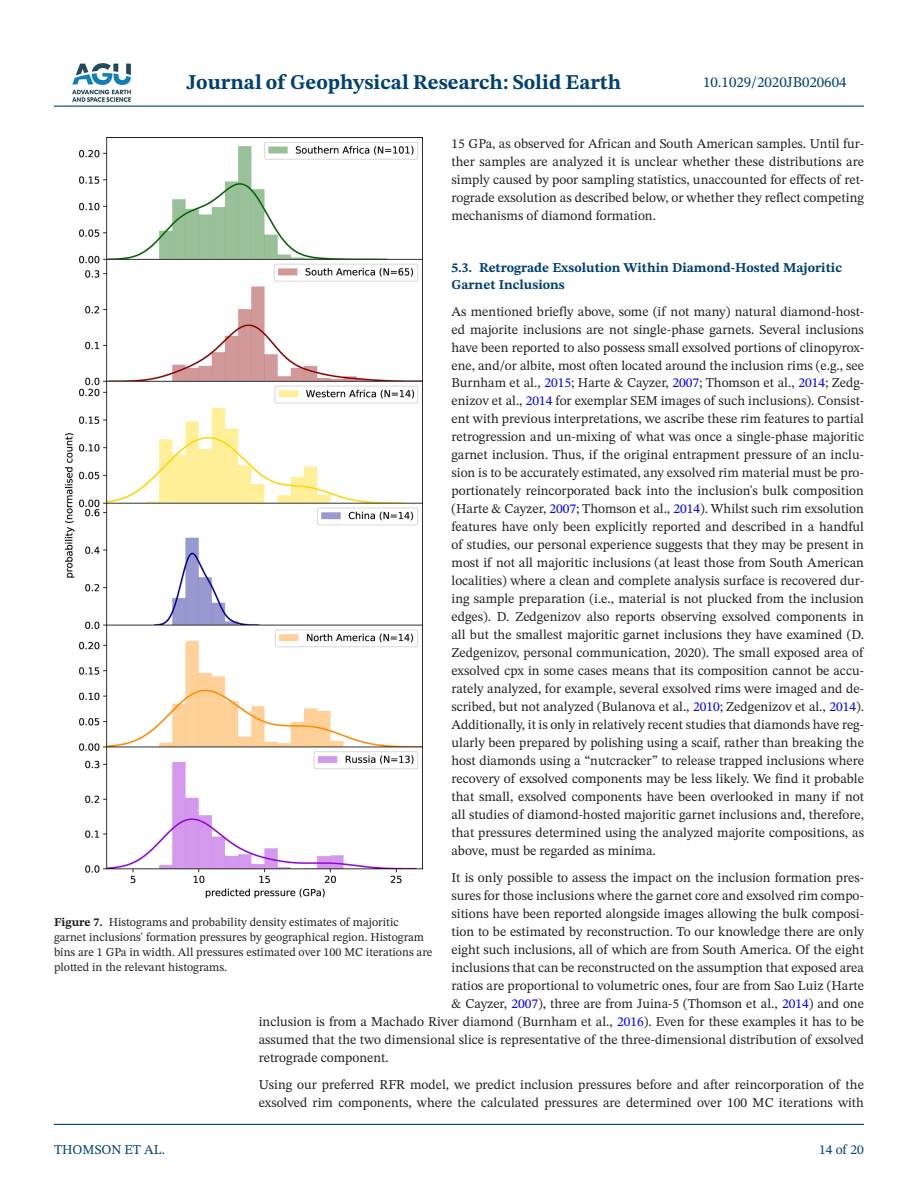
<style>
.page{position:relative;width:918px;height:1188px;background:#fff}
.page>*{position:absolute;margin:0;border:0;box-sizing:border-box;transform-origin:0 0}
.t1{font:700 21px "STIX Two Text";color:#004073}
.t2{font:15px "STIX Two Text";color:#004073}
.t3{font:13.5px/18px "STIX Two Text";color:#231f20;text-align:justify}
.t4{font:700 13.5px/16.5px "STIX Two Text";color:#004073}
.t5{font:13.5px "STIX Two Text";color:#004073}
.t6{font:12px/15px "STIX Two Text";color:#231f20}
.s1{color:#00f}
.s2{font-weight:700}
</style>
<div class="page">
<hr style="left:54px;top:106px;width:810px;height:1px;background:#004073">
<hr style="left:54px;top:1124px;width:810px;height:1px;background:#004073">
<img style="left:72px;top:63px;width:59px;height:39px">
<img style="left:65px;top:137px;width:357px;height:761px">
<h1 class="t1" style="left:187px;top:67px;width:436px">Journal of Geophysical Research: Solid Earth</h1>
<p class="t2" style="left:703px;top:72px;width:145px">10.1029/2020JB020604</p>
<p class="t3" style="left:452px;top:134px;width:414px">15 GPa, as observed for African and South American samples. Until fur&shy;ther samples are analyzed it is unclear whether these distributions are simply caused by poor sampling statistics, unaccounted for effects of ret&shy;rograde exsolution as described below, or whether they reflect competing mechanisms of diamond formation.</p>
<p class="t4" style="left:452px;top:260px;width:392px">5.3. Retrograde Exsolution Within Diamond-Hosted Majoritic<br>Garnet Inclusions</p>
<p class="t3" style="left:452px;top:302px;width:414px">As mentioned briefly above, some (if not many) natural diamond-host&shy;ed majorite inclusions are not single-phase garnets. Several inclusions have been reported to also possess small exsolved portions of clinopyrox&shy;ene, and/or albite, most often located around the inclusion rims (e.g., see Burnham et al., <span class="s1">2015</span>; Harte &amp; Cayzer, <span class="s1">2007</span>; Thomson et al., <span class="s1">2014</span>; Zedg&shy;enizov et al., <span class="s1">2014</span> for exemplar SEM images of such inclusions). Consist&shy;ent with previous interpretations, we ascribe these rim features to partial retrogression and un-mixing of what was once a single-phase majoritic garnet inclusion. Thus, if the original entrapment pressure of an inclu&shy;sion is to be accurately estimated, any exsolved rim material must be pro&shy;portionately reincorporated back into the inclusion's bulk composition (Harte &amp; Cayzer, <span class="s1">2007</span>; Thomson et al., <span class="s1">2014</span>). Whilst such rim exsolution features have only been explicitly reported and described in a handful of studies, our personal experience suggests that they may be present in most if not all majoritic inclusions (at least those from South American localities) where a clean and complete analysis surface is recovered dur&shy;ing sample preparation (i.e., material is not plucked from the inclusion edges). D. Zedgenizov also reports observing exsolved components in all but the smallest majoritic garnet inclusions they have examined (D.<br>Zedgenizov, personal communication, 2020). The small exposed area of exsolved cpx in some cases means that its composition cannot be accu&shy;rately analyzed, for example, several exsolved rims were imaged and de&shy;scribed, but not analyzed (Bulanova et al., <span class="s1">2010</span>; Zedgenizov et al., <span class="s1">2014</span>).<br>Additionally, it is only in relatively recent studies that diamonds have reg&shy;ularly been prepared by polishing using a scaif, rather than breaking the host diamonds using a “nutcracker” to release trapped inclusions where recovery of exsolved components may be less likely. We find it probable that small, exsolved components have been overlooked in many if not all studies of diamond-hosted majoritic garnet inclusions and, therefore, that pressures determined using the analyzed majorite compositions, as above, must be regarded as minima.</p>
<p class="t3" style="left:452px;top:869px;width:414px">It is only possible to assess the impact on the inclusion formation pres-</p>
<p class="t3" style="left:452px;top:887px;width:414px">sures for those inclusions where the garnet core and exsolved rim compo-</p>
<p class="t3" style="left:452px;top:905px;width:414px">sitions have been reported alongside images allowing the bulk composi-</p>
<p class="t3" style="left:452px;top:923px;width:414px">tion to be estimated by reconstruction. To our knowledge there are only</p>
<p class="t3" style="left:452px;top:941px;width:414px">eight such inclusions, all of which are from South America. Of the eight</p>
<p class="t3" style="left:452px;top:959px;width:414px">inclusions that can be reconstructed on the assumption that exposed area</p>
<p class="t3" style="left:452px;top:977px;width:414px">ratios are proportional to volumetric ones, four are from Sao Luiz (Harte</p>
<p class="t3" style="left:452px;top:995px;width:414px">&amp; Cayzer, <span class="s1">2007</span>), three are from Juina-5 (Thomson et al., <span class="s1">2014</span>) and one</p>
<p class="t3" style="left:259px;top:1013px;width:607px">inclusion is from a Machado River diamond (Burnham et al., <span class="s1">2016</span>). Even for these examples it has to be</p>
<p class="t3" style="left:259px;top:1031px;width:607px">assumed that the two dimensional slice is representative of the three-dimensional distribution of exsolved</p>
<p class="t3" style="left:259px;top:1049px;width:132px">retrograde component.</p>
<p class="t3" style="left:259px;top:1076px;width:607px">Using our preferred RFR model, we predict inclusion pressures before and after reincorporation of the exsolved rim components, where the calculated pressures are determined over 100 MC iterations with</p>
<p class="t6" style="left:54px;top:915px;width:380px"><span class="s2">Figure 7.</span> Histograms and probability density estimates of majoritic garnet inclusions' formation pressures by geographical region. Histogram bins are 1 GPa in width. All pressures estimated over 100 MC iterations are plotted in the relevant histograms.</p>
<p class="t5" style="left:54px;top:1140px;width:113px">THOMSON ET AL.</p>
<p class="t5" style="left:819px;top:1140px;width:46px">14 of 20</p>
</div>
